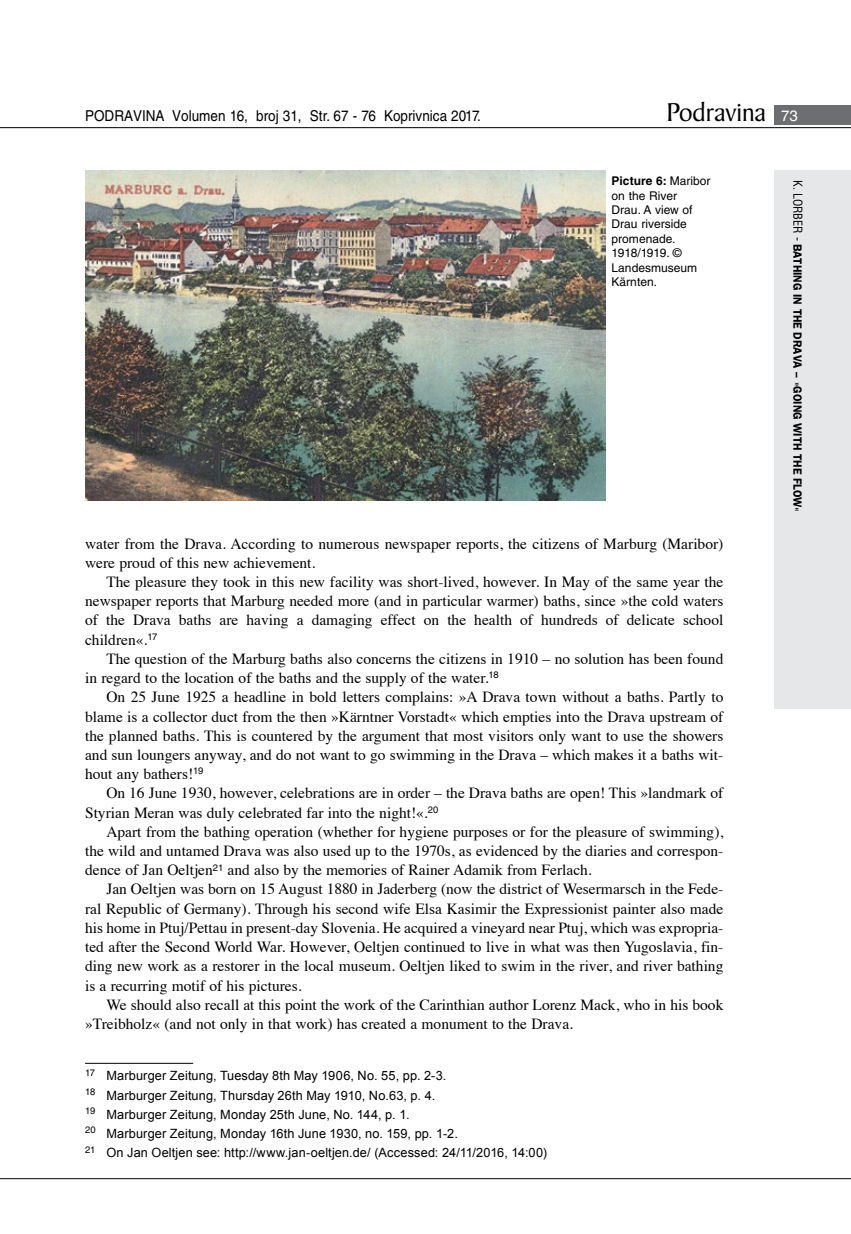
<style>
.page{position:relative;width:851px;height:1234px;background:#fff}
.page>*{position:absolute;margin:0;border:0;box-sizing:border-box;transform-origin:0 0}
.t1{font:27.6px "Baker Signet BT";color:#000}
.t2{font:15.45px/19.2px "Times";color:#000}
.t3{font:15px "Helvetica LT Skin 29";color:#000;scale:.9 1}
.t4{font:12.75px/19.2px "Arial";letter-spacing:.01em;color:#000}
.t5{font:12px/14.4px "Helvetica LT Skin 29";color:#000}
.t6{font:600 12px "ITC Franklin Gothic Skin 29";letter-spacing:-.005em;color:#000;scale:.95 1}
.s1{font-family:"Helvetica LT Skin 29";font-size:15px;color:#fff}
.s2{font-weight:700}
.s3{font-family:"Helvetica LT Skin 29";font-weight:400;font-stretch:condensed}
</style>
<div class="page">
<div style="left:774px;top:170px;width:76px;height:538px;background:#e6e7e8"></div>
<div style="left:774px;top:105px;width:76px;height:19px;background:#6d6e71"></div>
<hr style="left:0;top:127px;width:850px;height:1px;background:#000">
<hr style="left:0;top:1177px;width:850px;height:1px;background:#000">
<hr style="left:85px;top:1062px;width:108px;height:1px;background:#000">
<img style="left:85px;top:170px;width:520px;height:330px">
<p class="t3" style="left:85px;top:107px;width:441px">PODRAVINA Volumen 16, broj 31, Str. 67 - 76 Koprivnica 2017.</p>
<h1 class="t1" style="left:666px;top:95px;width:133px">Podravina <span class="s1">73</span></h1>
<p class="t5" style="left:611px;top:174px;width:100px"><span class="s2">Picture 6:</span> Maribor on the River<br>Drau. A view of<br>Drau riverside promenade.<br>1918/1919. ©<br>Landesmuseum<br>Kärnten.</p>
<p class="t2" style="left:85px;top:532px;width:639px">water from the Drava. According to numerous newspaper reports, the citizens of Marburg (Maribor) were proud of this new achievement.</p>
<p class="t2" style="left:85px;top:570px;width:639px;text-align:justify;text-indent:21px">The pleasure they took in this new facility was short-lived, however. In May of the same year the newspaper reports that Marburg needed more (and in particular warmer) baths, since »the cold waters of the Drava baths are having a damaging effect on the health of hundreds of delicate school children«.<sup>17</sup></p>
<p class="t2" style="left:85px;top:647px;width:639px;text-indent:21px">The question of the Marburg baths also concerns the citizens in 1910 – no solution has been found in regard to the location of the baths and the supply of the water.<sup>18</sup></p>
<p class="t2" style="left:85px;top:686px;width:639px;text-align:justify;text-indent:21px">On 25 June 1925 a headline in bold letters complains: »A Drava town without a baths. Partly to blame is a collector duct from the then »Kärntner Vorstadt« which empties into the Drava upstream of the planned baths. This is countered by the argument that most visitors only want to use the showers and sun loungers anyway, and do not want to go swimming in the Drava – which makes it a baths wit&shy;hout any bathers!<sup>19</sup></p>
<p class="t2" style="left:85px;top:782px;width:639px;text-indent:21px">On 16 June 1930, however, celebrations are in order – the Drava baths are open! This »landmark of<br>Styrian Meran was duly celebrated far into the night!«.<sup>20</sup></p>
<p class="t2" style="left:85px;top:820px;width:639px;text-align:justify;text-indent:21px">Apart from the bathing operation (whether for hygiene purposes or for the pleasure of swimming), the wild and untamed Drava was also used up to the 1970s, as evidenced by the diaries and correspon&shy;dence of Jan Oeltjen<sup>21</sup> and also by the memories of Rainer Adamik from Ferlach.</p>
<p class="t2" style="left:85px;top:878px;width:639px;text-align:justify;text-indent:21px">Jan Oeltjen was born on 15 August 1880 in Jaderberg (now the district of Wesermarsch in the Fede&shy;ral Republic of Germany). Through his second wife Elsa Kasimir the Expressionist painter also made his home in Ptuj/Pettau in present-day Slovenia. He acquired a vineyard near Ptuj, which was expropria&shy;ted after the Second World War. However, Oeltjen continued to live in what was then Yugoslavia, fin&shy;ding new work as a restorer in the local museum. Oeltjen liked to swim in the river, and river bathing is a recurring motif of his pictures.</p>
<p class="t2" style="left:85px;top:993px;width:639px;text-indent:21px">We should also recall at this point the work of the Carinthian author Lorenz Mack, who in his book »Treibholz« (and not only in that work) has created a monument to the Drava.</p>
<p class="t4" style="left:85px;top:1066px;width:463px"><sup>17</sup> Marburger Zeitung, Tuesday 8th May 1906, No. 55, pp. 2-3.<br><sup>18</sup> Marburger Zeitung, Thursday 26th May 1910, No.63, p. 4.<br><sup>19</sup> Marburger Zeitung, Monday 25th June, No. 144, p. 1.<br><sup>20</sup> Marburger Zeitung, Monday 16th June 1930, no. 159, pp. 1-2.<br><sup>21</sup> On Jan Oeltjen see: http://www.jan-oeltjen.de/ (Accessed: 24/11/2016, 14:00)</p>
<p class="t6" style="left:804px;top:180px;width:350px;rotate:90deg"><span class="s3">K. LORBER -</span> BATHING IN THE DRAVA – »GOING WITH THE FLOW«</p>
</div>
